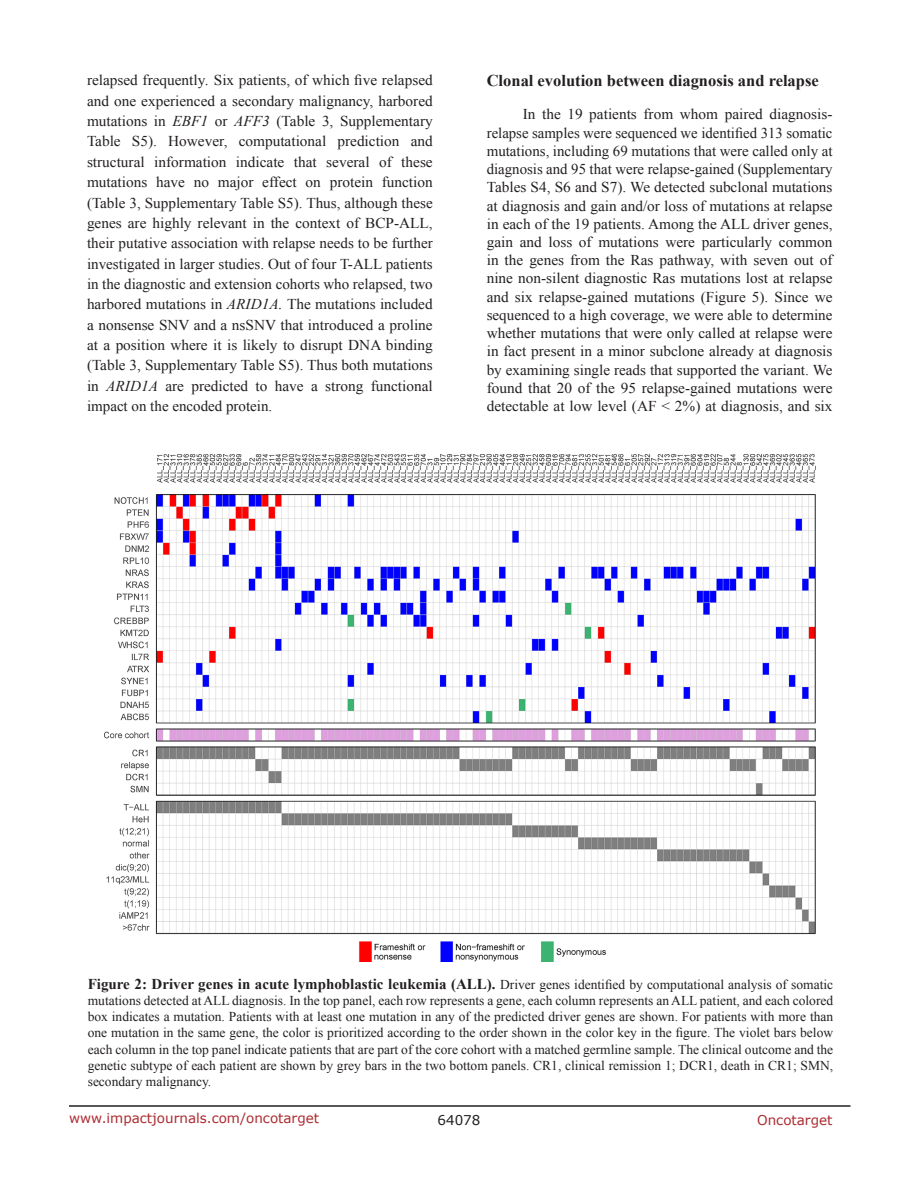
<style>
.page{position:relative;width:918px;height:1188px;background:#fff}
.page>*{position:absolute;margin:0;border:0;box-sizing:border-box;transform-origin:0 0}
.t1{font:700 16.5px "Times New Roman";color:#231f20}
.t2{font:15px/20.4px "Times New Roman";color:#231f20;text-align:justify}
.t3{font:700 15px "Times New Roman";color:#231f20}
.t4{font:13.5px/16.2px "Times New Roman";color:#231f20;text-align:justify}
.t5{font:13.5px "Verdana";color:#ac2b31}
.t6{font:13.5px "Verdana";color:#231f20}
.s1{font-style:italic}
.s2{font-weight:400;font-size:13.5px}
</style>
<div class="page">
<hr style="left:69px;top:1105px;width:781px;height:2px;background:#231f20">
<img style="left:104px;top:454px;width:711px;height:507px">
<p class="t2" style="left:87px;top:70px;width:347px">relapsed frequently<span class="s1">.</span> Six patients, of which five relapsed and one experienced a secondary malignancy, harbored mutations in <span class="s1">EBF1</span> or <span class="s1">AFF3</span> (Table 3, Supplementary Table S5). However, computational prediction and structural information indicate that several of these mutations have no major effect on protein function (Table 3, Supplementary Table S5). Thus, although these genes are highly relevant in the context of BCP-ALL, their putative association with relapse needs to be further investigated in larger studies. Out of four T-ALL patients in the diagnostic and extension cohorts who relapsed, two harbored mutations in <span class="s1">ARID1A.</span> The mutations included a nonsense SNV and a nsSNV that introduced a proline at a position where it is likely to disrupt DNA binding (Table 3, Supplementary Table S5). Thus both mutations in <span class="s1">ARID1A</span> are predicted to have a strong functional impact on the encoded protein.</p>
<p class="t1" style="left:487px;top:69px;width:334px">Clonal evolution between diagnosis and relapse</p>
<p class="t2" style="left:487px;top:105px;width:347px;line-height:18.3px;text-indent:36px">In the 19 patients from whom paired diagnosis&shy;relapse samples were sequenced we identified 313 somatic mutations, including 69 mutations that were called only at diagnosis and 95 that were relapse-gained (Supplementary Tables S4, S6 and S7). We detected subclonal mutations at diagnosis and gain and/or loss of mutations at relapse in each of the 19 patients. Among the ALL driver genes, gain and loss of mutations were particularly common in the genes from the Ras pathway, with seven out of nine non-silent diagnostic Ras mutations lost at relapse and six relapse-gained mutations (Figure 5). Since we sequenced to a high coverage, we were able to determine whether mutations that were only called at relapse were in fact present in a minor subclone already at diagnosis by examining single reads that supported the variant. We found that 20 of the 95 relapse-gained mutations were detectable at low level (AF &lt; 2%) at diagnosis, and six</p>
<p class="t3" style="left:88px;top:973px;width:747px">Figure 2: Driver genes in acute lymphoblastic leukemia (ALL). <span class="s2">Driver genes identified by computational analysis of somatic</span></p>
<p class="t4" style="left:88px;top:992px;width:747px">mutations detected at ALL diagnosis. In the top panel, each row represents a gene, each column represents an ALL patient, and each colored box indicates a mutation. Patients with at least one mutation in any of the predicted driver genes are shown. For patients with more than one mutation in the same gene, the color is prioritized according to the order shown in the color key in the figure. The violet bars below each column in the top panel indicate patients that are part of the core cohort with a matched germline sample. The clinical outcome and the genetic subtype of each patient are shown by grey bars in the two bottom panels. CR1, clinical remission 1; DCR1, death in CR1; SMN, secondary malignancy.</p>
<p class="t5" style="left:69px;top:1109px;width:252px">www.impactjournals.com/oncotarget</p>
<p class="t6" style="left:438px;top:1111px;width:44px">64078</p>
<p class="t5" style="left:757px;top:1111px;width:77px">Oncotarget</p>
</div>
